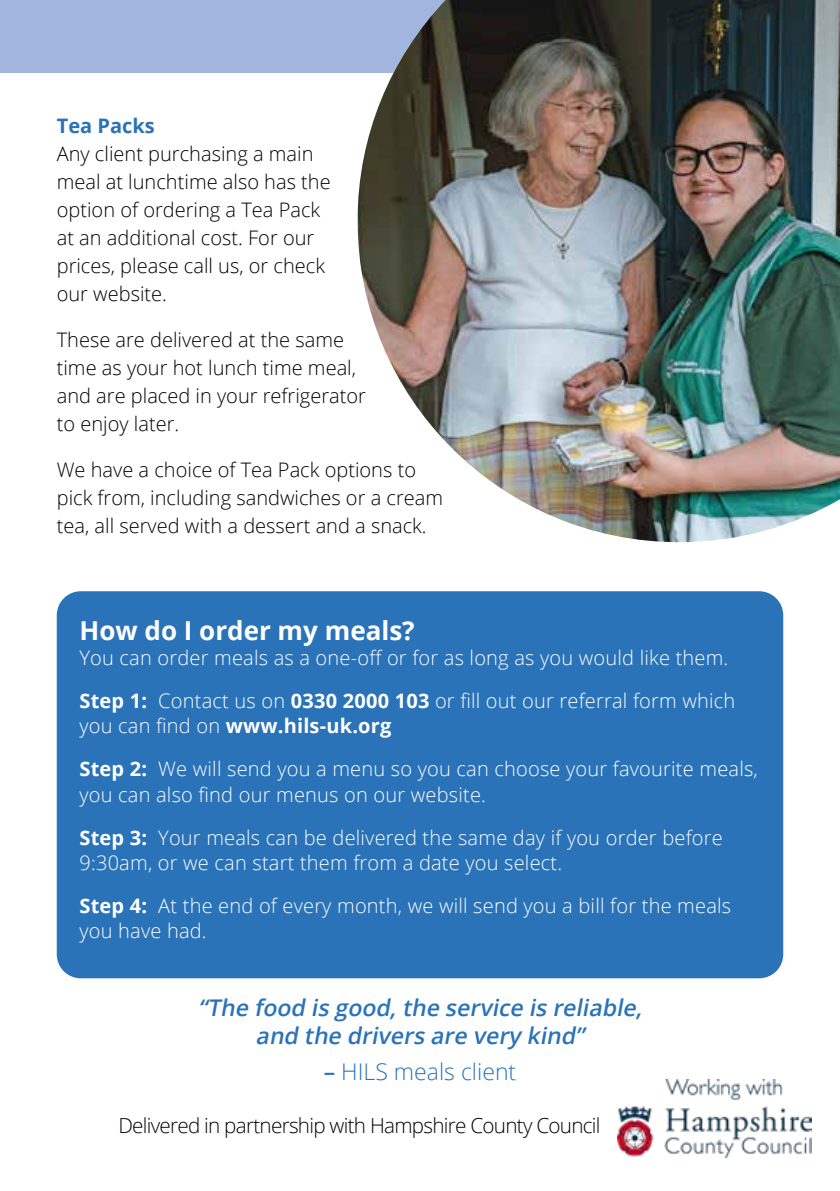
<style>
.page{position:relative;width:840px;height:1191px;background:#fff}
.page>*{position:absolute;margin:0;border:0;box-sizing:border-box;transform-origin:0 0}
.t1{font:700 26px "Open Sans";color:#fff}
.t2{font:italic 600 23px/28px "Open Sans";color:#2a73b9;text-align:center}
.t3{font:300 23px "Open Sans";color:#2a73b9}
.t4{font:300 20.6px "Open Sans";letter-spacing:-.035em;color:#000}
.t5{font:300 20px/43.2px "Open Sans";letter-spacing:.01em;color:#fff}
.t6{font:300 20px/28px "Open Sans";color:#000}
.t7{font:700 20px "Open Sans";color:#2a73b9}
.s1{font-weight:700}
.s2{font-weight:600}
</style>
<div class="page">
<div style="left:0;top:0;width:839px;height:72px;background:#a1b5de"></div>
<img style="left:357px;top:0;width:482px;height:542px">
<img style="left:617px;top:1080px;width:194px;height:77px">
<img style="left:747px;top:0;width:92px;height:170px">
<div style="left:57px;top:591px;width:725px;height:387px;background:#2a73b9;border-radius:24px"></div>
<p class="t7" style="left:57px;top:112px;width:99px">Tea Packs</p>
<p class="t6" style="left:57px;top:139px;width:275px">Any client purchasing a main meal at lunchtime also has the option of ordering a Tea Pack at an additional cost. For our prices, please call us, or check our website.</p>
<p class="t6" style="left:57px;top:325px;width:310px">These are delivered at the same time as your hot lunch time meal, and are placed in your refrigerator to enjoy later.</p>
<p class="t6" style="left:57px;top:455px;width:387px">We have a choice of Tea Pack options to pick from, including sandwiches or a cream tea, all served with a dessert and a snack.</p>
<h1 class="t1" style="left:79px;top:611px;width:336px">How do I order my meals?</h1>
<p class="t5" style="left:79px;top:635px;width:657px">You can order meals as a one-off or for as long as you would like them.<br><span class="s1">Step 1:</span> Contact us on <span class="s1">0330 2000 103</span> or fill out our referral form which</p>
<p class="t5" style="left:79px;top:703px;width:679px">you can find on <span class="s1">www.hils-uk.org<br>Step 2:</span> We will send you a menu so you can choose your favourite meals,</p>
<p class="t5" style="left:79px;top:772px;width:644px">you can also find our menus on our website.<br><span class="s1">Step 3:</span> Your meals can be delivered the same day if you order before</p>
<p class="t5" style="left:79px;top:840px;width:653px">9:30am, or we can start them from a date you select.<br><span class="s1">Step 4:</span> At the end of every month, we will send you a bill for the meals</p>
<p class="t5" style="left:79px;top:909px;width:129px">you have had.</p>
<p class="t2" style="left:198px;top:993px;width:450px">“The food is good,the service is reliable, and the drivers are very kind”</p>
<p class="t3" style="left:323px;top:1055px;width:194px"><span class="s2">–</span> HILS meals client</p>
<p class="t4" style="left:118px;top:1111px;width:483px">Delivered in partnership with Hampshire County Council</p>
</div>
